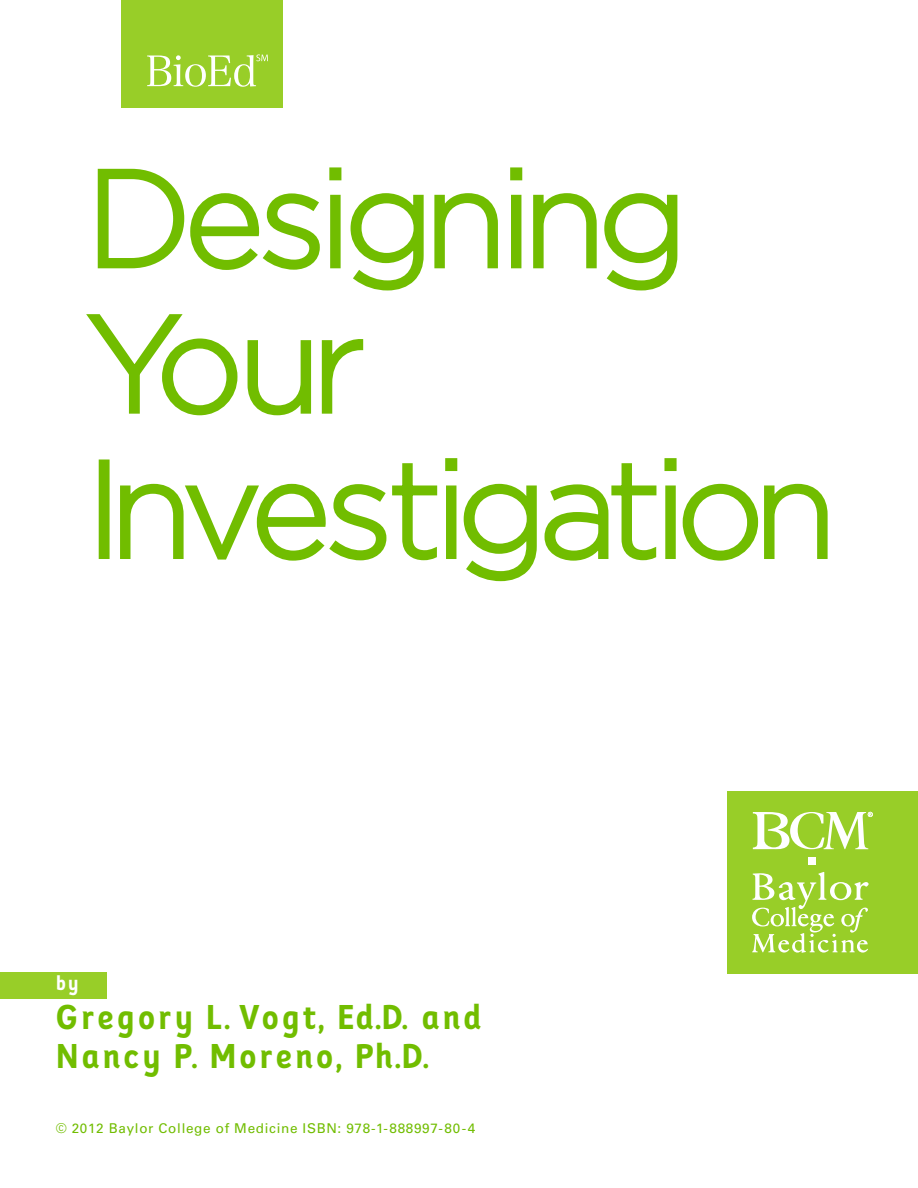
<style>
.page{position:relative;width:918px;height:1188px;background:#fff}
.page>*{position:absolute;margin:0;border:0;box-sizing:border-box;transform-origin:0 0}
.t1{font:300 136.8px/145.4px "Gotham";letter-spacing:-.06em;color:#71bd00}
.t2{font:700 36px/39px "Folder";letter-spacing:.05em;color:#71bd00}
.t3{font:700 21px "Folder";color:#fff}
.t4{font:13.5px "Univers";letter-spacing:.05em;color:#71bd00}
</style>
<div class="page">
<div style="left:121px;top:0;width:162px;height:108px;background:#98ce28"></div>
<svg style="left:147px;top:54px;width:121px;height:33px"></svg>
<div style="left:0;top:972px;width:107px;height:27px;background:#98ce28"></div>
<svg style="left:97px;top:167px;width:245px;height:103px"></svg>
<svg style="left:350px;top:193px;width:74px;height:98px"></svg>
<svg style="left:434px;top:193px;width:64px;height:76px"></svg>
<svg style="left:510px;top:167px;width:13px;height:102px"></svg>
<svg style="left:533px;top:193px;width:145px;height:98px"></svg>
<svg style="left:86px;top:314px;width:152px;height:102px"></svg>
<svg style="left:247px;top:340px;width:65px;height:76px"></svg>
<svg style="left:321px;top:339px;width:43px;height:75px"></svg>
<div style="left:99px;top:460px;width:11px;height:99px;border:4px solid #71bd00"></div>
<svg style="left:120px;top:458px;width:708px;height:124px"></svg>
<div style="left:727px;top:791px;width:191px;height:183px;background:#98ce28"></div>
<svg style="left:752px;top:872px;width:117px;height:81px"></svg>
<div style="left:808px;top:858px;width:8px;height:7px;background:#fff"></div>
<svg style="left:753px;top:812px;width:120px;height:38px"></svg>
<p class="t1" style="left:85px;top:145px;width:753px">Designing<br>Your<br>Investigation</p>
<p class="t3" style="left:56px;top:971px;width:25px">by</p>
<p class="t2" style="left:56px;top:998px;width:428px">Gregory L. Vogt, Ed.D. and<br>Nancy P. Moreno, Ph.D.</p>
<p class="t4" style="left:56px;top:1121px;width:421px">© 2012 Baylor College of Medicine ISBN: 978-1-888997-80-4</p>
</div>
